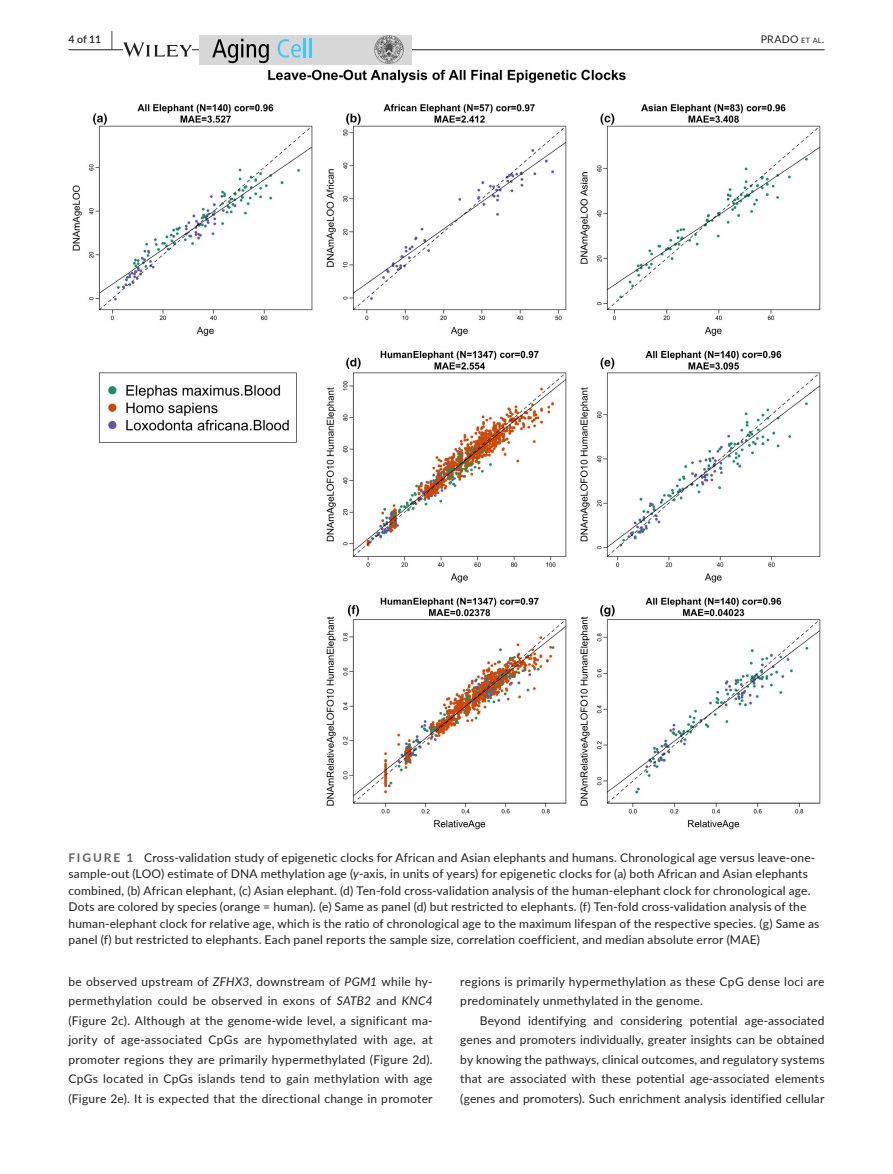
<style>
.page{position:relative;width:893px;height:1174px;background:#fff}
.page>*{position:absolute;margin:0;border:0;box-sizing:border-box;transform-origin:0 0}
.t1{font:12px/19.5px "Lato";letter-spacing:.015em;color:#231f20;text-align:justify}
.t2{font:10.5px "Lato";letter-spacing:.025em;color:#231f20}
.t3{font:600 10.5px "Lato";color:#231f20}
.s1{font-size:19.5px}
.s2{font-size:7.35px}
.s3{font-weight:700;color:#636366}
.s4{font-style:italic}
</style>
<div class="page">
<hr style="left:68px;top:49px;width:756px;height:1px;background:#231f20">
<svg style="left:123px;top:42px;width:69px;height:15px"></svg>
<div style="left:200px;top:35px;width:212px;height:29px;background:#d7d7d7"></div>
<svg style="left:212px;top:39px;width:57px;height:24px"></svg>
<svg style="left:278px;top:38px;width:28px;height:20px"></svg>
<hr style="left:309px;top:38px;width:3px;height:19px;background:#40c8f4">
<img style="left:375px;top:35px;width:28px;height:29px">
<img style="left:72px;top:69px;width:749px;height:760px">
<p class="t3" style="left:68px;top:31px;width:46px">4 of 11 <span class="s1">|</span></p>
<p class="t2" style="left:761px;top:31px;width:65px">PRADO <span class="s2">et al</span>.</p>
<p class="t1" style="left:68px;top:848px;width:752px;line-height:16.5px;text-align:left"><span class="s3">FIGURE 1</span> Cross-validation study of epigenetic clocks for African and Asian elephants and humans. Chronological age versus leave-one&shy;sample-out (LOO) estimate of DNA methylation age (<span class="s4">y</span>-axis, in units of years) for epigenetic clocks for (a) both African and Asian elephants combined, (b) African elephant, (c) Asian elephant. (d) Ten-fold cross-validation analysis of the human-elephant clock for chronological age.<br>Dots are colored by species (orange = human). (e) Same as panel (d) but restricted to elephants. (f) Ten-fold cross-validation analysis of the human-elephant clock for relative age, which is the ratio of chronological age to the maximum lifespan of the respective species. (g) Same as panel (f) but restricted to elephants. Each panel reports the sample size, correlation coefficient, and median absolute error (MAE)</p>
<p class="t1" style="left:68px;top:971px;width:366px">be observed upstream of <span class="s4">ZFHX3</span>, downstream of <span class="s4">PGM1</span> while hy&shy;permethylation could be observed in exons of <span class="s4">SATB2</span> and <span class="s4">KNC4 </span>(Figure 2c). Although at the genome-wide level, a significant ma&shy;jority of age-associated CpGs are hypomethylated with age, at promoter regions they are primarily hypermethylated (Figure 2d).<br>CpGs located in CpGs islands tend to gain methylation with age (Figure 2e). It is expected that the directional change in promoter</p>
<p class="t1" style="left:460px;top:971px;width:366px">regions is primarily hypermethylation as these CpG dense loci are predominately unmethylated in the genome.</p>
<p class="t1" style="left:460px;top:1010px;width:366px;text-indent:20px">Beyond identifying and considering potential age-associated genes and promoters individually, greater insights can be obtained by knowing the pathways, clinical outcomes, and regulatory systems that are associated with these potential age-associated elements (genes and promoters). Such enrichment analysis identified cellular</p>
</div>
